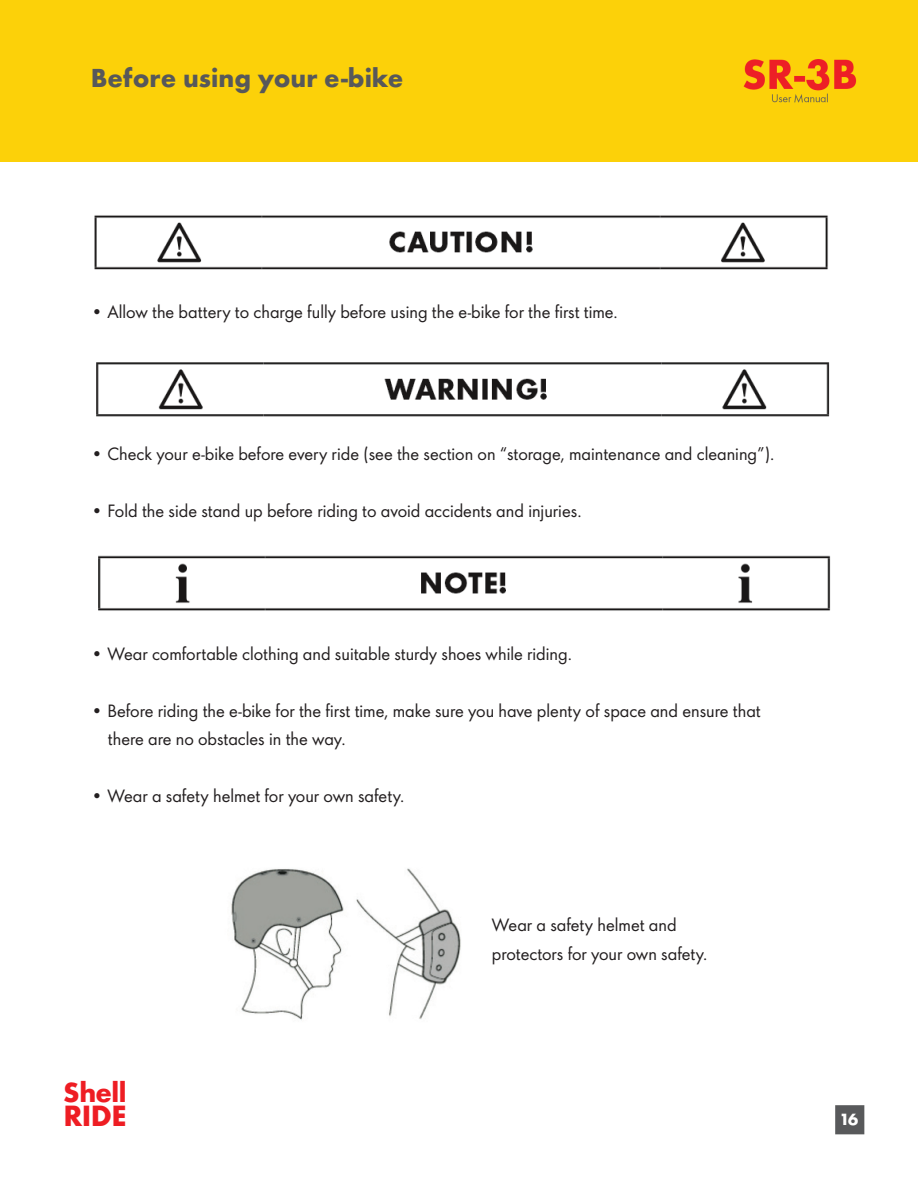
<style>
.page{position:relative;width:918px;height:1188px;background:#fff}
.page>*{position:absolute;margin:0;border:0;box-sizing:border-box;transform-origin:0 0}
.t1{font:700 27px "Shell";color:#ee1d23}
.t2{font:700 25.5px "Shell";letter-spacing:-.02em;color:#ee1d23}
.t3{font:700 24px "Shell";color:#57585a}
.t4{font:16.5px/28.5px "Shell";color:#231f20}
.t5{font:700 15px "Shell";color:#fff}
</style>
<div class="page">
<img style="left:0;top:0;width:918px;height:1135px">
<img style="left:82px;top:346px;width:765px;height:87px">
<img style="left:82px;top:203px;width:762px;height:78px">
<img style="left:83px;top:542px;width:769px;height:81px">
<img style="left:215px;top:854px;width:260px;height:181px">
<h3 class="t3" style="left:91px;top:58px;width:314px">Before using your e-bike</h3>
<p class="t4" style="left:91px;top:296px;width:529px">• Allow the battery to charge fully before using the e-bike for the first time.</p>
<p class="t4" style="left:91px;top:439px;width:685px">• Check your e-bike before every ride (see the section on “storage, maintenance and cleaning”).</p>
<p class="t4" style="left:91px;top:496px;width:492px">• Fold the side stand up before riding to avoid accidents and injuries.</p>
<p class="t4" style="left:91px;top:638px;width:483px">• Wear comfortable clothing and suitable sturdy shoes while riding.</p>
<p class="t4" style="left:108px;top:695px;width:654px;text-indent:-17px">• Before riding the e-bike for the first time, make sure you have plenty of space and ensure that there are no obstacles in the way.</p>
<p class="t4" style="left:91px;top:781px;width:315px">• Wear a safety helmet for your own safety.</p>
<h2 class="t2" style="left:63px;top:1071px;width:65px">Shell</h2>
<h1 class="t1" style="left:63px;top:1093px;width:64px">RIDE</h1>
<p class="t4" style="left:492px;top:910px;width:217px">Wear a safety helmet and protectors for your own safety.</p>
<p class="t5" style="left:841px;top:1106px;width:19px">16</p>
</div>
